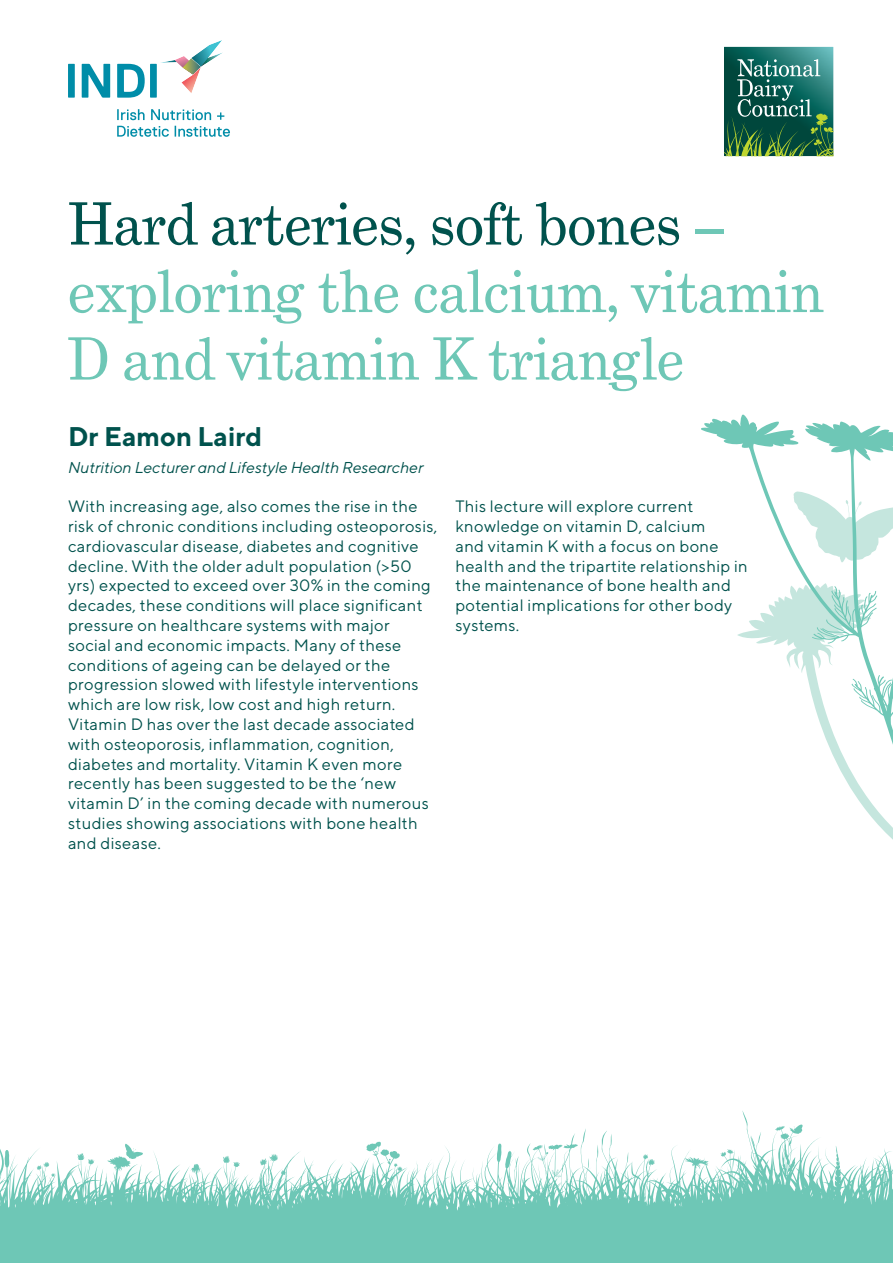
<style>
.page{position:relative;width:893px;height:1263px;background:#fff}
.page>*{position:absolute;margin:0;border:0;box-sizing:border-box;transform-origin:0 0}
.t1{font:58.5px/67.5px "Grad";color:#6ec7b6}
.t2{font:700 13.2px "TT Norms";color:#00524d}
.t3{font:8.1px "TT Norms";letter-spacing:.04em;color:#00524d}
.t4{font:italic 7.65px "TT Norms";color:#00524d}
.s1{color:#00524d}
</style>
<div class="page">
<img style="left:724px;top:47px;width:110px;height:12px">
<svg style="left:724px;top:59px;width:110px;height:97px;background:#2e715c"></svg>
<svg style="left:117px;top:109px;width:28px;height:11px"></svg>
<svg style="left:151px;top:109px;width:60px;height:11px"></svg>
<svg style="left:217px;top:112px;width:7px;height:8px"></svg>
<svg style="left:117px;top:126px;width:52px;height:11px"></svg>
<svg style="left:175px;top:126px;width:55px;height:11px"></svg>
<svg style="left:68px;top:64px;width:7px;height:34px"></svg>
<svg style="left:82px;top:64px;width:28px;height:34px"></svg>
<svg style="left:117px;top:64px;width:40px;height:34px"></svg>
<img style="left:161px;top:60px;width:13px;height:3px">
<img style="left:194px;top:40px;width:28px;height:27px">
<img style="left:174px;top:56px;width:24px;height:11px">
<img style="left:182px;top:58px;width:19px;height:9px">
<img style="left:181px;top:67px;width:20px;height:26px">
<svg style="left:0;top:1111px;width:893px;height:108px"></svg>
<svg style="left:125px;top:1144px;width:18px;height:15px"></svg>
<div style="left:0;top:1219px;width:893px;height:44px;background:#6ec7b6"></div>
<svg style="left:873px;top:819px;width:20px;height:21px"></svg>
<svg style="left:701px;top:415px;width:192px;height:404px"></svg>
<h1 class="t1" style="left:68px;top:195px;width:757px"><span class="s1">Hard arteries, soft bones</span> – exploring the calcium, vitamin<br>D and vitamin K triangle</h1>
<h2 class="t2" style="left:68px;top:434px;width:196px">Dr Eamon Laird</h2>
<p class="t4" style="left:68px;top:466px;width:357px">Nutrition Lecturer and Lifestyle Health Researcher</p>
<p class="t3" style="left:68px;top:505px;width:351px">With increasing age, also comes the rise in the</p>
<p class="t3" style="left:68px;top:524px;width:371px">risk of chronic conditions including osteoporosis,</p>
<p class="t3" style="left:68px;top:544px;width:352px">cardiovascular disease, diabetes and cognitive</p>
<p class="t3" style="left:68px;top:564px;width:345px">decline. With the older adult population (&gt;50</p>
<p class="t3" style="left:68px;top:584px;width:364px">yrs) expected to exceed over 30% in the coming</p>
<p class="t3" style="left:68px;top:604px;width:356px">decades, these conditions will place significant</p>
<p class="t3" style="left:68px;top:623px;width:323px">pressure on healthcare systems with major</p>
<p class="t3" style="left:68px;top:643px;width:335px">social and economic impacts. Many of these</p>
<p class="t3" style="left:68px;top:663px;width:324px">conditions of ageing can be delayed or the</p>
<p class="t3" style="left:68px;top:683px;width:352px">progression slowed with lifestyle interventions</p>
<p class="t3" style="left:68px;top:703px;width:329px">which are low risk, low cost and high return.</p>
<p class="t3" style="left:68px;top:722px;width:348px">Vitamin D has over the last decade associated</p>
<p class="t3" style="left:68px;top:742px;width:327px">with osteoporosis, inflammation, cognition,</p>
<p class="t3" style="left:68px;top:762px;width:336px">diabetes and mortality. Vitamin K even more</p>
<p class="t3" style="left:68px;top:782px;width:330px">recently has been suggested to be the ‘new</p>
<p class="t3" style="left:68px;top:802px;width:362px">vitamin D’ in the coming decade with numerous</p>
<p class="t3" style="left:68px;top:821px;width:351px">studies showing associations with bone health</p>
<p class="t3" style="left:68px;top:841px;width:95px">and disease.</p>
<p class="t3" style="left:455px;top:505px;width:240px">This lecture will explore current</p>
<p class="t3" style="left:455px;top:524px;width:251px">knowledge on vitamin D, calcium</p>
<p class="t3" style="left:455px;top:544px;width:265px">and vitamin K with a focus on bone</p>
<p class="t3" style="left:455px;top:564px;width:294px">health and the tripartite relationship in</p>
<p class="t3" style="left:455px;top:584px;width:277px">the maintenance of bone health and</p>
<p class="t3" style="left:455px;top:604px;width:278px">potential implications for other body</p>
<p class="t3" style="left:455px;top:623px;width:65px">systems.</p>
</div>
